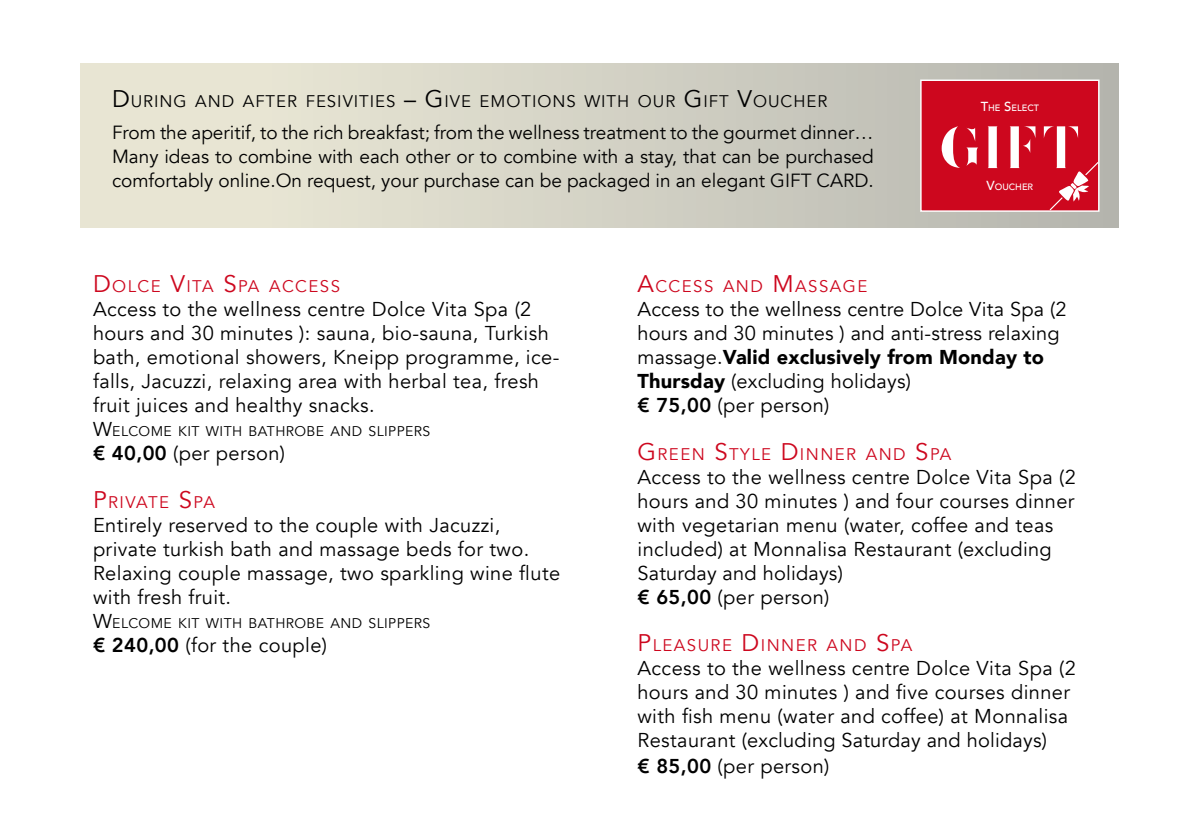
<style>
.page{position:relative;width:1191px;height:840px;background:#fff}
.page>*{position:absolute;margin:0;border:0;box-sizing:border-box;transform-origin:0 0}
.t1{font:52.2px "Zefani Stencil";color:#fff}
.t2{font:20px/24px "Avenir";letter-spacing:.02em;color:#000}
.t3{font:19px/24px "Avenir";color:#000;text-align:justify}
.t4{font:16.8px "Avenir";letter-spacing:.085em;color:#cd071e}
.t5{font:16.8px "Avenir";letter-spacing:.055em;color:#000}
.t6{font:16.8px "Avenir";letter-spacing:.06em;color:#cd071e}
.t7{font:14px "Avenir";letter-spacing:.03em;color:#000}
.t8{font:500 9.2px "Avenir";color:#fff}
.s1{font-size:24px}
.s2{font-size:13px}
.s3{font-size:20px}
.s4{font-weight:800}
.s5{font-weight:900}
</style>
<div class="page">
<div style="left:80px;top:63px;width:1038px;height:164px;background:linear-gradient(to right,#f0ecd9,#b6b6af)"></div>
<div style="left:920px;top:79px;width:179px;height:133px;background:#cd071e;border:1px solid #fff"></div>
<svg style="left:1048px;top:161px;width:51px;height:50px"></svg>
<p class="t5" style="left:112px;top:91px;width:717px"><span class="s1">D</span>URING AND AFTER FESIVITIES <span class="s1">– G</span> IVE EMOTIONS WITH OUR <span class="s1">G</span> IFT <span class="s1">V</span>OUCHER</p>
<p class="t3" style="left:112px;top:121px;width:763px">From the aperitif, to the rich breakfast; from the wellness treatment to the gourmet dinner… Many ideas to combine with each other or to combine with a stay, that can be purchased comfortably online.On request, your purchase can be packaged in an elegant GIFT CARD.</p>
<p class="t8" style="left:980px;top:100px;width:60px"><span class="s2">T</span>HE <span class="s2">S</span>ELECT</p>
<h1 class="t1" style="left:937px;top:123px;width:146px">gift</h1>
<p class="t8" style="left:986px;top:178px;width:48px"><span class="s2">V</span>OUCHER</p>
<p class="t4" style="left:93px;top:276px;width:249px"><span class="s1">D</span>OLCE <span class="s1">V</span>ITA <span class="s1">S</span>PA ACCESS</p>
<p class="t2" style="left:93px;top:297px;width:468px">Access to the wellness centre Dolce Vita Spa (2 hours and 30 minutes ): sauna, bio-sauna, Turkish bath, emotional showers, Kneipp programme, ice&shy;falls, Jacuzzi, relaxing area with herbal tea, fresh fruit juices and healthy snacks.</p>
<p class="t7" style="left:93px;top:423px;width:339px"><span class="s3">W</span>ELCOME KIT WITH BATHROBE AND SLIPPERS</p>
<p class="t2" style="left:93px;top:441px;width:193px"><span class="s4">€ 40,00</span> (per person)</p>
<p class="t6" style="left:93px;top:491px;width:123px"><span class="s1">P</span> RIVATE <span class="s1">S</span>PA</p>
<p class="t2" style="left:93px;top:513px;width:468px">Entirely reserved to the couple with Jacuzzi, private turkish bath and massage beds for two.<br>Relaxing couple massage, two sparkling wine flute with fresh fruit.</p>
<p class="t7" style="left:93px;top:614px;width:339px"><span class="s3">W</span>ELCOME KIT WITH BATHROBE AND SLIPPERS</p>
<p class="t2" style="left:93px;top:633px;width:235px"><span class="s4">€ 240,00</span> (for the couple)</p>
<p class="t4" style="left:637px;top:276px;width:231px"><span class="s1">A</span>CCESS AND <span class="s1">M</span> ASSAGE</p>
<p class="t2" style="left:637px;top:297px;width:431px">Access to the wellness centre Dolce Vita Spa (2 hours and 30 minutes ) and anti-stress relaxing massage.<span class="s5">Valid exclusively from Monday to Thursday</span> (excluding holidays)<br><span class="s4">€ 75,00</span> (per person)</p>
<p class="t4" style="left:637px;top:443px;width:315px"><span class="s1">G</span> REEN <span class="s1">S</span>TYLE <span class="s1">D</span>INNER AND <span class="s1">S</span>PA</p>
<p class="t2" style="left:637px;top:465px;width:440px">Access to the wellness centre Dolce Vita Spa (2 hours and 30 minutes ) and four courses dinner with vegetarian menu (water, coffee and teas included) at Monnalisa Restaurant (excluding Saturday and holidays)<br><span class="s4">€ 65,00</span> (per person)</p>
<p class="t4" style="left:637px;top:635px;width:276px"><span class="s1">P</span>LEASURE <span class="s1">D</span>INNER AND <span class="s1">S</span>PA</p>
<p class="t2" style="left:637px;top:656px;width:440px">Access to the wellness centre Dolce Vita Spa (2 hours and 30 minutes ) and five courses dinner with fish menu (water and coffee) at Monnalisa Restaurant (excluding Saturday and holidays)</p>
<p class="t2" style="left:637px;top:754px;width:193px"><span class="s4">€ 85,00</span> (per person)</p>
</div>
